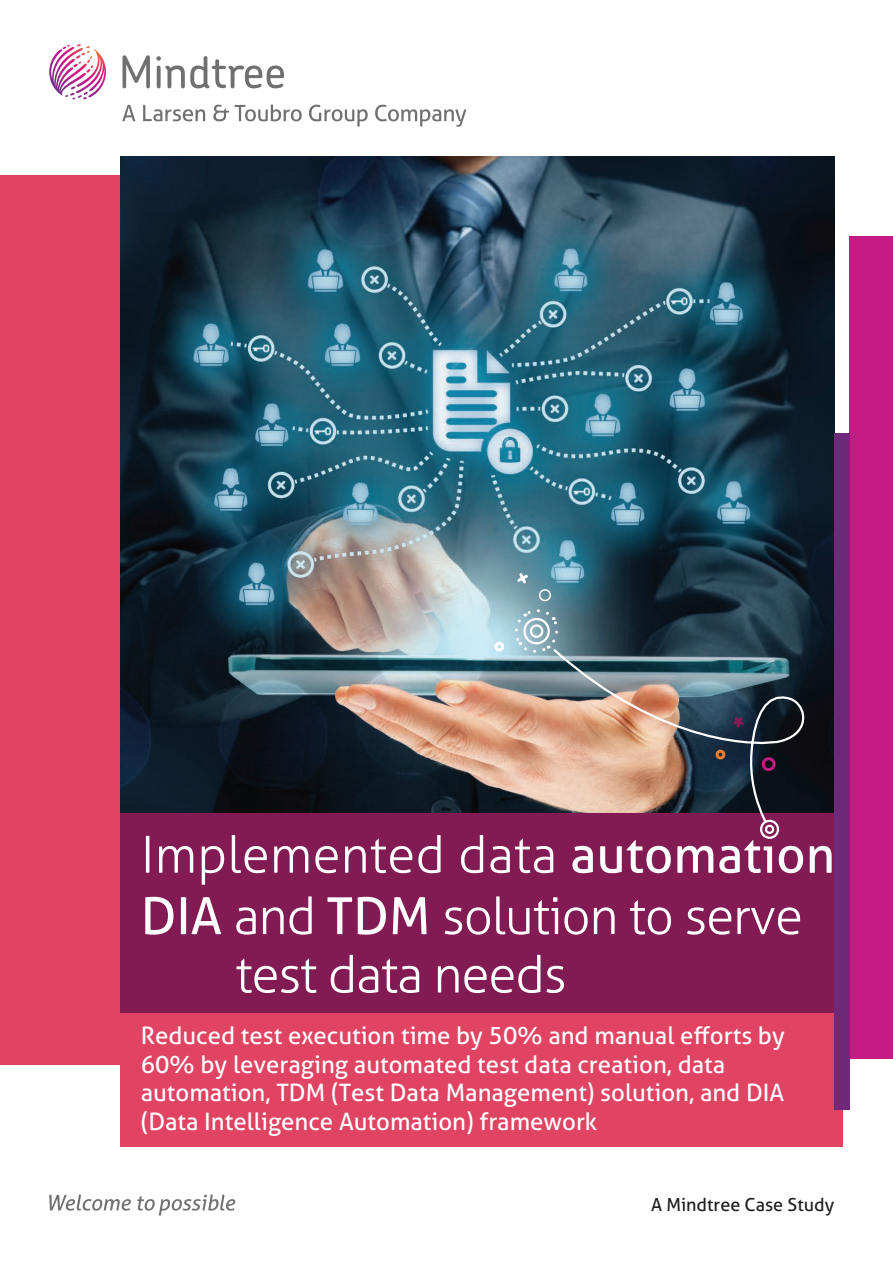
<style>
.page{position:relative;width:893px;height:1263px;background:#fff}
.page>*{position:absolute;margin:0;border:0;box-sizing:border-box;transform-origin:0 0}
.t1{font:300 51px "Aller Typo";letter-spacing:-.025em;color:#fff}
.t2{font:300 51px "Aller Typo";color:#fff}
.t3{font:24px/28.8px "Aller Typo";color:#fff}
.t4{font:18px "Aller Typo";color:#211d1e}
.s1{font-weight:400}
</style>
<div class="page">
<div style="left:0;top:175px;width:270px;height:890px;background:#e04462"></div>
<img style="left:120px;top:157px;width:715px;height:656px">
<svg style="left:49px;top:1194px;width:186px;height:21px"></svg>
<div style="left:120px;top:813px;width:723px;height:272px;background:#821a54"></div>
<div style="left:120px;top:1013px;width:723px;height:134px;background:#e04462"></div>
<div style="left:850px;top:236px;width:43px;height:823px;background:#c31a84"></div>
<div style="left:834px;top:433px;width:16px;height:677px;background:#6f297b"></div>
<svg style="left:122px;top:55px;width:162px;height:33px"></svg>
<svg style="left:49px;top:44px;width:53px;height:52px"></svg>
<svg style="left:122px;top:105px;width:13px;height:16px"></svg>
<svg style="left:143px;top:105px;width:62px;height:16px"></svg>
<svg style="left:213px;top:105px;width:16px;height:16px"></svg>
<svg style="left:235px;top:105px;width:67px;height:16px"></svg>
<svg style="left:309px;top:105px;width:59px;height:22px"></svg>
<svg style="left:375px;top:105px;width:91px;height:22px"></svg>
<svg style="left:515px;top:610px;width:43px;height:42px;background:#96b6c1"></svg>
<svg style="left:537px;top:587px;width:15px;height:16px"></svg>
<svg style="left:492px;top:639px;width:14px;height:15px"></svg>
<svg style="left:515px;top:571px;width:15px;height:15px"></svg>
<div style="left:523px;top:618px;width:27px;height:26px;border:2px solid #fff;border-radius:50%"></div>
<div style="left:530px;top:624px;width:13px;height:14px;border:2px solid #fff;border-radius:50%"></div>
<img style="left:551px;top:647px;width:262px;height:170px">
<svg style="left:760px;top:817px;width:20px;height:22px"></svg>
<svg style="left:731px;top:714px;width:15px;height:15px"></svg>
<svg style="left:713px;top:747px;width:15px;height:14px"></svg>
<svg style="left:758px;top:754px;width:21px;height:18px"></svg>
<h1 class="t2" style="left:141px;top:824px;width:696px">Implemented data <span class="s1">automation</span></h1>
<h1 class="t1" style="left:141px;top:885px;width:664px"><span class="s1">DIA</span> and <span class="s1">TDM</span> solution to serve</h1>
<h1 class="t1" style="left:235px;top:944px;width:333px">test data needs</h1>
<p class="t3" style="left:141px;top:1021px;width:645px">Reduced test execution time by 50% and manual efforts by 60% by leveraging automated test data creation, data automation, TDM (Test Data Management) solution, and DIA (Data Intelligence Automation) framework</p>
<p class="t4" style="left:651px;top:1193px;width:185px">A Mindtree Case Study</p>
</div>
